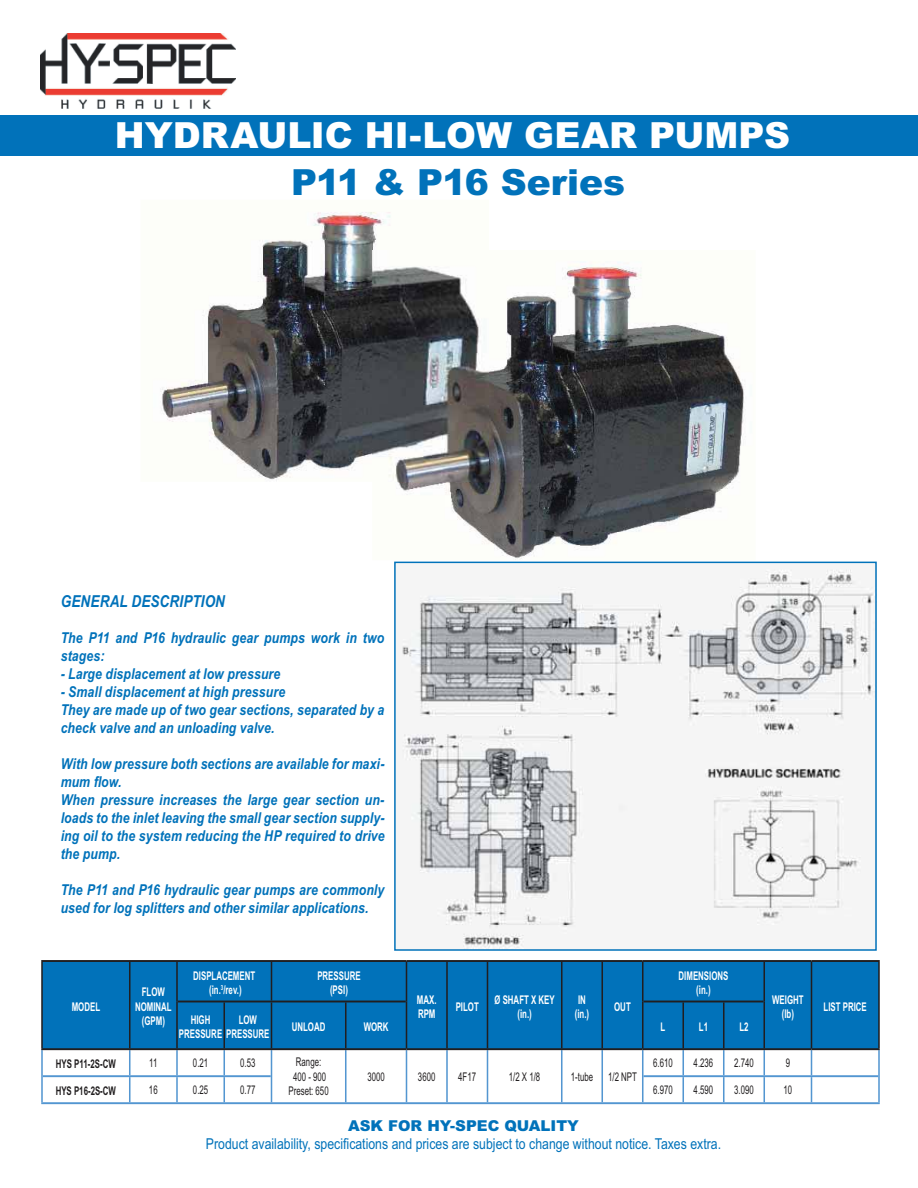
<style>
.page{position:relative;width:918px;height:1188px;background:#fff}
.page>*{position:absolute;margin:0;border:0;box-sizing:border-box;transform-origin:0 0}
.t1{font:900 36px "Arial";color:#fff}
.t2{font:900 36px "Arial";letter-spacing:-.005em;color:#0172ba}
.t3{font:italic 700 16.5px "Arial Narrow";letter-spacing:.005em;color:#0172ba}
.t4{font:italic 700 15px/18px "Arial Narrow";letter-spacing:.005em;color:#0172ba}
.t5{font:15px "Arial Narrow";color:#0172ba}
.t6{font:900 15px "Arial";color:#0172ba}
.t7{font:700 12px/14.4px "Arial Narrow";color:#fff;text-align:center;scale:.8 1}
.t8{font:12px/14.4px "Arial Narrow";color:#211e1f;text-align:center;scale:.8 1}
.t9{font:700 12px "Arial Narrow";color:#211e1f;scale:.8 1}
.t10{font:700 12px/14.4px "Arial Narrow";color:#fff;text-align:center;scale:.77 1}
</style>
<div class="page">
<img style="left:40px;top:34px;width:196px;height:75px">
<img style="left:160px;top:212px;width:231px;height:269px">
<img style="left:397px;top:262px;width:349px;height:298px">
<img style="left:372px;top:250px;width:117px;height:232px">
<div style="left:0;top:115px;width:918px;height:40px;background:#0172ba"></div>
<div style="left:43px;top:962px;width:835px;height:86px;background:#0172ba"></div>
<hr style="left:41px;top:1050px;width:2px;height:26px;background:#5396d1">
<hr style="left:129px;top:1050px;width:2px;height:25px;background:#5396d1">
<hr style="left:176px;top:1050px;width:2px;height:25px;background:#5396d1">
<hr style="left:223px;top:1050px;width:2px;height:25px;background:#5396d1">
<hr style="left:345px;top:1050px;width:2px;height:26px;background:#5396d1">
<hr style="left:446px;top:1050px;width:2px;height:26px;background:#5396d1">
<hr style="left:561px;top:1050px;width:2px;height:26px;background:#5396d1">
<hr style="left:601px;top:1050px;width:2px;height:26px;background:#5396d1">
<hr style="left:642px;top:1050px;width:2px;height:26px;background:#5396d1">
<hr style="left:682px;top:1050px;width:2px;height:25px;background:#5396d1">
<hr style="left:723px;top:1050px;width:2px;height:25px;background:#5396d1">
<hr style="left:763px;top:1050px;width:2px;height:25px;background:#5396d1">
<hr style="left:41px;top:1076px;width:2px;height:26px;background:#5396d1">
<hr style="left:129px;top:1077px;width:2px;height:25px;background:#5396d1">
<hr style="left:176px;top:1077px;width:2px;height:25px;background:#5396d1">
<hr style="left:223px;top:1077px;width:2px;height:25px;background:#5396d1">
<svg style="left:271px;top:1050px;width:1px;height:52px"></svg>
<hr style="left:345px;top:1076px;width:2px;height:26px;background:#5396d1">
<svg style="left:406px;top:1050px;width:1px;height:52px"></svg>
<hr style="left:446px;top:1076px;width:2px;height:26px;background:#5396d1">
<svg style="left:487px;top:1050px;width:1px;height:52px"></svg>
<hr style="left:561px;top:1076px;width:2px;height:26px;background:#5396d1">
<hr style="left:601px;top:1076px;width:2px;height:26px;background:#5396d1">
<hr style="left:642px;top:1076px;width:2px;height:26px;background:#5396d1">
<hr style="left:682px;top:1077px;width:2px;height:25px;background:#5396d1">
<hr style="left:723px;top:1077px;width:2px;height:25px;background:#5396d1">
<hr style="left:763px;top:1077px;width:2px;height:25px;background:#5396d1">
<svg style="left:811px;top:1050px;width:1px;height:52px"></svg>
<hr style="left:878px;top:1050px;width:2px;height:26px;background:#5396d1">
<hr style="left:878px;top:1076px;width:2px;height:26px;background:#5396d1">
<hr style="left:43px;top:1075px;width:228px;height:2px;background:#5396d1">
<hr style="left:644px;top:1075px;width:234px;height:2px;background:#5396d1">
<hr style="left:41px;top:1102px;width:839px;height:2px;background:#5396d1">
<hr style="left:41px;top:960px;width:136px;height:2px;background:#211e1f">
<hr style="left:41px;top:1048px;width:136px;height:2px;background:#211e1f">
<hr style="left:41px;top:962px;width:2px;height:40px;background:#211e1f">
<hr style="left:129px;top:962px;width:2px;height:40px;background:#211e1f">
<hr style="left:41px;top:1002px;width:2px;height:46px;background:#211e1f">
<hr style="left:129px;top:1002px;width:2px;height:46px;background:#211e1f">
<hr style="left:177px;top:960px;width:230px;height:2px;background:#211e1f">
<hr style="left:176px;top:962px;width:2px;height:40px;background:#211e1f">
<hr style="left:271px;top:962px;width:1px;height:39px;background:#211e1f">
<hr style="left:407px;top:960px;width:236px;height:2px;background:#211e1f">
<hr style="left:407px;top:1048px;width:236px;height:2px;background:#211e1f">
<hr style="left:406px;top:962px;width:1px;height:40px;background:#211e1f">
<hr style="left:446px;top:962px;width:2px;height:40px;background:#211e1f">
<hr style="left:487px;top:962px;width:1px;height:40px;background:#211e1f">
<hr style="left:561px;top:962px;width:2px;height:40px;background:#211e1f">
<hr style="left:601px;top:962px;width:2px;height:40px;background:#211e1f">
<hr style="left:642px;top:962px;width:2px;height:40px;background:#211e1f">
<hr style="left:446px;top:1002px;width:2px;height:46px;background:#211e1f">
<hr style="left:487px;top:1002px;width:1px;height:46px;background:#211e1f">
<hr style="left:561px;top:1002px;width:2px;height:46px;background:#211e1f">
<hr style="left:601px;top:1002px;width:2px;height:46px;background:#211e1f">
<hr style="left:643px;top:960px;width:169px;height:2px;background:#211e1f">
<hr style="left:763px;top:962px;width:2px;height:40px;background:#211e1f">
<hr style="left:811px;top:962px;width:1px;height:40px;background:#211e1f">
<hr style="left:811px;top:1002px;width:1px;height:46px;background:#211e1f">
<hr style="left:812px;top:960px;width:68px;height:2px;background:#211e1f">
<hr style="left:812px;top:1048px;width:68px;height:2px;background:#211e1f">
<hr style="left:878px;top:962px;width:2px;height:40px;background:#211e1f">
<hr style="left:878px;top:1002px;width:2px;height:46px;background:#211e1f">
<hr style="left:178px;top:1001px;width:228px;height:1px;background:#211e1f">
<hr style="left:177px;top:1048px;width:230px;height:2px;background:#211e1f">
<hr style="left:176px;top:1002px;width:2px;height:46px;background:#211e1f">
<hr style="left:223px;top:1002px;width:2px;height:46px;background:#211e1f">
<hr style="left:271px;top:1002px;width:1px;height:46px;background:#211e1f">
<hr style="left:345px;top:1002px;width:2px;height:46px;background:#211e1f">
<hr style="left:406px;top:1002px;width:1px;height:46px;background:#211e1f">
<hr style="left:644px;top:1001px;width:119px;height:1px;background:#211e1f">
<hr style="left:643px;top:1048px;width:169px;height:2px;background:#211e1f">
<hr style="left:642px;top:1002px;width:2px;height:46px;background:#211e1f">
<hr style="left:682px;top:1002px;width:2px;height:46px;background:#211e1f">
<hr style="left:723px;top:1002px;width:2px;height:46px;background:#211e1f">
<hr style="left:763px;top:1002px;width:2px;height:46px;background:#211e1f">
<img style="left:402px;top:569px;width:472px;height:379px">
<div style="left:394px;top:562px;width:483px;height:389px;border:2px solid #0172ba"></div>
<h1 class="t1" style="left:115px;top:114px;width:677px">HYDRAULIC HI-LOW GEAR PUMPS</h1>
<h1 class="t2" style="left:291px;top:162px;width:336px">P11 &amp; P16 Series</h1>
<p class="t3" style="left:61px;top:595px;width:166px">GENERAL DESCRIPTION</p>
<p class="t4" style="left:61px;top:630px;width:325px">The P11 and P16 hydraulic gear pumps work in two stages:</p>
<p class="t4" style="left:61px;top:666px;width:221px">- Large displacement at low pressure</p>
<p class="t4" style="left:61px;top:684px;width:325px">- Small displacement at high pressure<br>They are made up of two gear sections, separated by a check valve and an unloading valve.</p>
<p class="t4" style="left:61px;top:756px;width:325px">With low pressure both sections are available for maxi&shy;mum flow.<br>When pressure increases the large gear section un&shy;loads to the inlet leaving the small gear section supply&shy;ing oil to the system reducing the HP required to drive the pump.</p>
<p class="t4" style="left:61px;top:882px;width:325px">The P11 and P16 hydraulic gear pumps are commonly used for log splitters and other similar applications.</p>
<p class="t7" style="left:72px;top:999px;width:37px">MODEL</p>
<p class="t7" style="left:135px;top:985px;width:47px">FLOW<br>NOMINAL (GPM)</p>
<p class="t7" style="left:193px;top:968px;width:79px">DISPLACEMENT (in.<sup>3</sup>/rev.)</p>
<p class="t7" style="left:317px;top:968px;width:56px">PRESSURE (PSI)</p>
<p class="t7" style="left:679px;top:968px;width:64px">DIMENSIONS (in.)</p>
<p class="t7" style="left:417px;top:992px;width:26px;text-align:left">MAX.<br>RPM</p>
<p class="t7" style="left:456px;top:999px;width:30px">PILOT</p>
<p class="t10" style="left:495px;top:992px;width:80px">Ø SHAFT X KEY (in.)</p>
<p class="t7" style="left:575px;top:992px;width:20px;text-align:left">IN (in.)</p>
<p class="t7" style="left:614px;top:999px;width:22px">OUT</p>
<p class="t7" style="left:179px;top:1012px;width:115px;text-align:left;text-indent:12px">HIGH<br>PRESSURE PRESSURE</p>
<p class="t7" style="left:239px;top:1012px;width:24px">LOW</p>
<p class="t7" style="left:292px;top:1020px;width:44px">UNLOAD</p>
<p class="t7" style="left:364px;top:1020px;width:33px">WORK</p>
<p class="t7" style="left:661px;top:1020px;width:8px">L</p>
<p class="t7" style="left:699px;top:1020px;width:13px">L1</p>
<p class="t7" style="left:739px;top:1020px;width:13px">L2</p>
<p class="t7" style="left:772px;top:992px;width:41px">WEIGHT (lb)</p>
<p class="t7" style="left:824px;top:999px;width:56px">LIST PRICE</p>
<p class="t9" style="left:56px;top:1057px;width:76px">HYS P11-2S-CW</p>
<p class="t8" style="left:149px;top:1057px;width:12px">11</p>
<p class="t8" style="left:193px;top:1057px;width:21px">0.21</p>
<p class="t8" style="left:240px;top:1057px;width:21px">0.53</p>
<p class="t8" style="left:289px;top:1056px;width:52px">Range:<br>400 - 900<br>Preset: 650</p>
<p class="t8" style="left:653px;top:1057px;width:26px">6.610</p>
<p class="t8" style="left:694px;top:1057px;width:26px">4.236</p>
<p class="t8" style="left:734px;top:1057px;width:26px">2.740</p>
<p class="t8" style="left:786px;top:1057px;width:7px">9</p>
<p class="t8" style="left:367px;top:1070px;width:23px">3000</p>
<p class="t8" style="left:418px;top:1070px;width:23px">3600</p>
<p class="t8" style="left:458px;top:1070px;width:24px">4F17</p>
<p class="t8" style="left:509px;top:1070px;width:41px">1/2 X 1/8</p>
<p class="t8" style="left:571px;top:1070px;width:84px">1-tube 1/2 NPT</p>
<p class="t9" style="left:56px;top:1084px;width:77px">HYS P16-2S-CW</p>
<p class="t8" style="left:149px;top:1084px;width:12px">16</p>
<p class="t8" style="left:193px;top:1084px;width:21px">0.25</p>
<p class="t8" style="left:240px;top:1084px;width:21px">0.77</p>
<p class="t8" style="left:653px;top:1084px;width:26px">6.970</p>
<p class="t8" style="left:694px;top:1084px;width:26px">4.590</p>
<p class="t8" style="left:734px;top:1084px;width:26px">3.090</p>
<p class="t8" style="left:783px;top:1084px;width:12px">10</p>
<p class="t6" style="left:348px;top:1117px;width:232px">ASK FOR HY-SPEC QUALITY</p>
<p class="t5" style="left:206px;top:1139px;width:517px">Product availability, specifications and prices are subject to change without notice. Taxes extra.</p>
</div>
